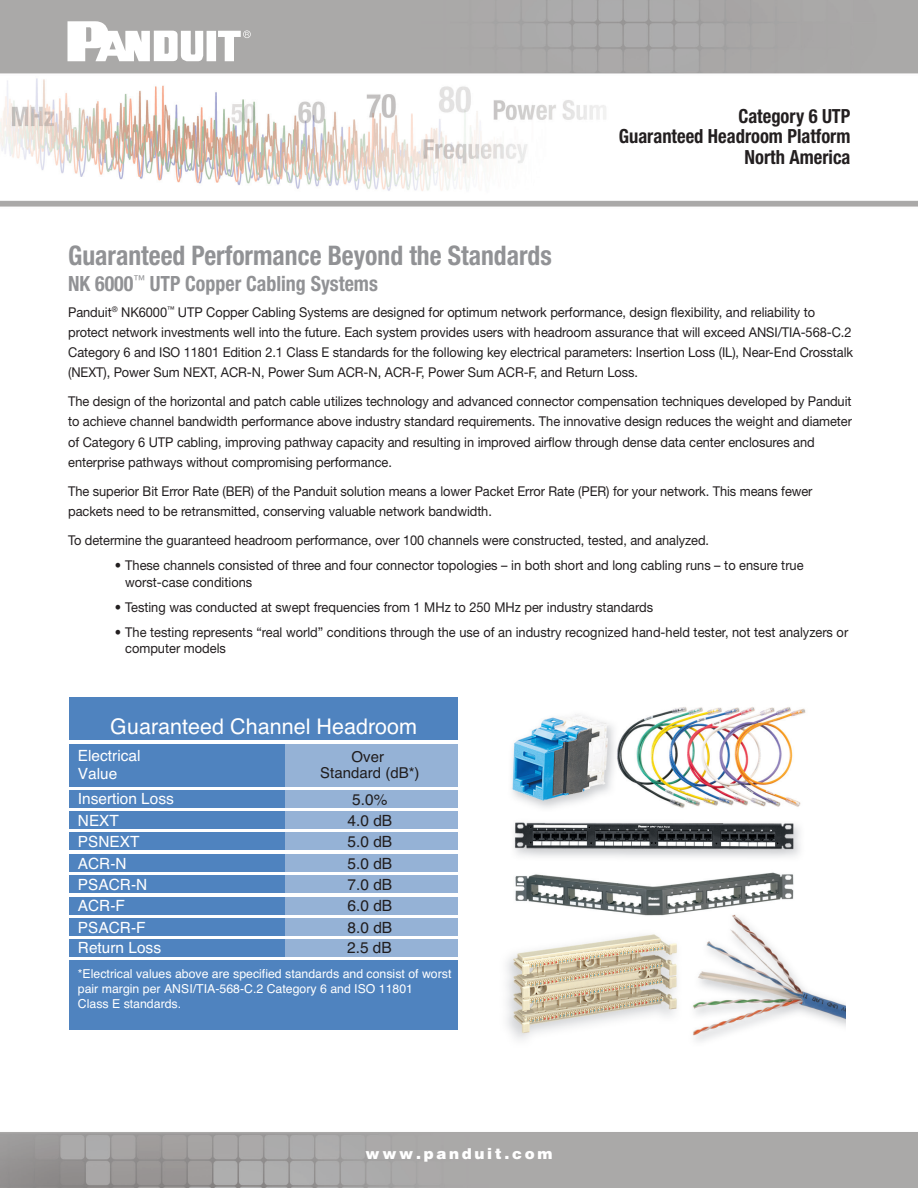
<style>
.page{position:relative;width:918px;height:1188px;background:#fff}
.page>*{position:absolute;margin:0;border:0;box-sizing:border-box;transform-origin:0 0}
.Head{font:700 condensed 27px "Helvetica Neue LT Std";color:#919295;scale:.95 1}
.t1{font:21.6px "Helvetica";color:#fff}
.Head-2{font:700 condensed 21px "Helvetica Neue LT Std";color:#919295;scale:.95 1}
.Subhead{font:700 condensed 19.5px/20.2px "Helvetica Neue LT Std";color:#231f20;text-align:right;scale:.95 1}
.t2{font:15.45px/18.6px "Helvetica";color:#fff}
.t3{font:15.45px "Helvetica";color:#201d1e}
.t4{font:15px/16.5px "Helvetica";color:#201d1e;text-align:center}
.t5{font:900 15px "Helvetica";letter-spacing:.18em;color:#fff}
.body{font:13.5px/20.2px "Helvetica Neue LT Std";letter-spacing:-.005em;color:#231f20;scale:.95 1}
.t6{font:12.3px/14.7px "Helvetica";color:#fff}
</style>
<div class="page">
<img style="left:0;top:1132px;width:918px;height:56px">
<img style="left:0;top:0;width:918px;height:207px">
<div style="left:280px;top:918px;width:178px;height:18px;background:#95b2d6"></div>
<div style="left:70px;top:697px;width:388px;height:43px;background:#4f83bf"></div>
<div style="left:70px;top:918px;width:215px;height:18px;background:#4f83bf"></div>
<div style="left:70px;top:960px;width:388px;height:69px;background:#4f83bf"></div>
<div style="left:280px;top:897px;width:178px;height:18px;background:#95b2d6"></div>
<div style="left:70px;top:897px;width:215px;height:18px;background:#4f83bf"></div>
<div style="left:280px;top:875px;width:178px;height:18px;background:#95b2d6"></div>
<div style="left:70px;top:875px;width:215px;height:18px;background:#4f83bf"></div>
<div style="left:280px;top:854px;width:178px;height:18px;background:#95b2d6"></div>
<div style="left:70px;top:854px;width:215px;height:18px;background:#4f83bf"></div>
<div style="left:280px;top:833px;width:178px;height:17px;background:#95b2d6"></div>
<div style="left:70px;top:833px;width:215px;height:17px;background:#4f83bf"></div>
<div style="left:280px;top:811px;width:178px;height:18px;background:#95b2d6"></div>
<div style="left:70px;top:811px;width:215px;height:18px;background:#4f83bf"></div>
<div style="left:280px;top:790px;width:178px;height:18px;background:#95b2d6"></div>
<div style="left:70px;top:790px;width:215px;height:18px;background:#4f83bf"></div>
<div style="left:280px;top:744px;width:178px;height:43px;background:#95b2d6"></div>
<div style="left:70px;top:744px;width:215px;height:43px;background:#4f83bf"></div>
<div style="left:280px;top:939px;width:178px;height:18px;background:#95b2d6"></div>
<div style="left:70px;top:939px;width:215px;height:18px;background:#4f83bf"></div>
<img style="left:506px;top:707px;width:339px;height:335px">
<svg style="left:68px;top:21px;width:183px;height:40px"></svg>
<p class="Subhead" style="left:619px;top:106px;width:245px">Category 6 UTP<br>Guaranteed Headroom Platform<br>North America</p>
<p class="Head" style="left:68px;top:239px;width:511px">Guaranteed Performance Beyond the Standards</p>
<p class="Head-2" style="left:68px;top:271px;width:328px">NK 6000<sup>™</sup> UTP Copper Cabling Systems</p>
<p class="body" style="left:68px;top:301px;width:828px">Panduit<sup>®</sup> NK6000<sup>™</sup> UTP Copper Cabling Systems are designed for optimum network performance, design flexibility, and reliability to protect network investments well into the future. Each system provides users with headroom assurance that will exceed ANSI/TIA-568-C.2<br>Category 6 and ISO 11801 Edition 2.1 Class E standards for the following key electrical parameters: Insertion Loss (IL), Near-End Crosstalk (NEXT), Power Sum NEXT, ACR-N, Power Sum ACR-N, ACR-F, Power Sum ACR-F, and Return Loss.</p>
<p class="body" style="left:68px;top:391px;width:827px">The design of the horizontal and patch cable utilizes technology and advanced connector compensation techniques developed by Panduit to achieve channel bandwidth performance above industry standard requirements. The innovative design reduces the weight and diameter of Category 6 UTP cabling, improving pathway capacity and resulting in improved airflow through dense data center enclosures and enterprise pathways without compromising performance.</p>
<p class="body" style="left:68px;top:481px;width:785px">The superior Bit Error Rate (BER) of the Panduit solution means a lower Packet Error Rate (PER) for your network. This means fewer packets need to be retransmitted, conserving valuable network bandwidth.</p>
<p class="body" style="left:68px;top:530px;width:676px">To determine the guaranteed headroom performance, over 100 channels were constructed, tested, and analyzed.</p>
<p class="body" style="left:125px;top:557px;width:716px;line-height:16.5px;text-indent:-10px">• These channels consisted of three and four connector topologies – in both short and long cabling runs – to ensure true worst-case conditions</p>
<p class="body" style="left:115px;top:597px;width:568px">• Testing was conducted at swept frequencies from 1 MHz to 250 MHz per industry standards</p>
<p class="body" style="left:125px;top:624px;width:763px;line-height:16.5px;text-indent:-10px">• The testing represents “real world” conditions through the use of an industry recognized hand-held tester, not test analyzers or computer models</p>
<p class="t1" style="left:110px;top:709px;width:308px">Guaranteed Channel Headroom</p>
<p class="t2" style="left:78px;top:746px;width:64px">Electrical<br>Value</p>
<p class="t4" style="left:320px;top:749px;width:101px">Over<br>Standard (dB*)</p>
<p class="t2" style="left:78px;top:790px;width:98px">Insertion Loss</p>
<p class="t3" style="left:352px;top:788px;width:37px">5.0%</p>
<p class="t2" style="left:78px;top:811px;width:43px">NEXT</p>
<p class="t3" style="left:348px;top:809px;width:46px">4.0 dB</p>
<p class="t2" style="left:78px;top:833px;width:63px">PSNEXT</p>
<p class="t3" style="left:348px;top:829px;width:46px">5.0 dB</p>
<p class="t2" style="left:78px;top:854px;width:50px">ACR-N</p>
<p class="t3" style="left:348px;top:851px;width:46px">5.0 dB</p>
<p class="t2" style="left:78px;top:875px;width:71px">PSACR-N</p>
<p class="t3" style="left:348px;top:872px;width:46px">7.0 dB</p>
<p class="t2" style="left:78px;top:897px;width:49px">ACR-F</p>
<p class="t3" style="left:348px;top:894px;width:46px">6.0 dB</p>
<p class="t2" style="left:78px;top:918px;width:69px">PSACR-F</p>
<p class="t3" style="left:348px;top:915px;width:46px">8.0 dB</p>
<p class="t6" style="left:78px;top:967px;width:375px">*Electrical values above are specified standards and consist of worst pair margin per ANSI/TIA-568-C.2 Category 6 and ISO 11801<br>Class E standards.</p>
<p class="t2" style="left:78px;top:939px;width:85px">Return Loss</p>
<p class="t3" style="left:347px;top:936px;width:46px">2.5 dB</p>
<p class="t5" style="left:366px;top:1144px;width:188px">www.panduit.com</p>
</div>
